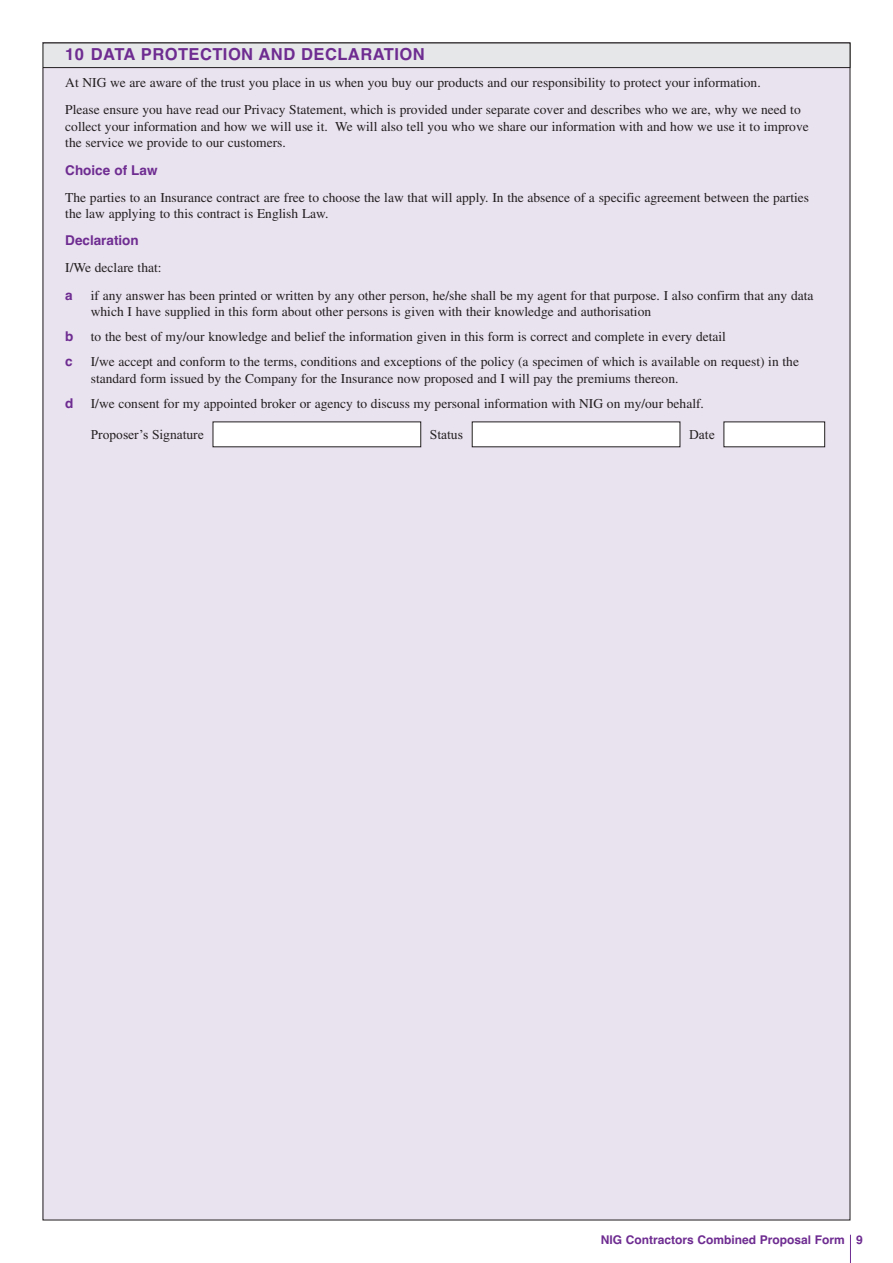
<style>
.page{position:relative;width:893px;height:1263px;background:#fff}
.page>*{position:absolute;margin:0;border:0;box-sizing:border-box;transform-origin:0 0}
.t1{font:700 16.5px "Helvetica";letter-spacing:.03em;color:#6e2c91}
.t2{font:13.5px/16.5px "Times";color:#231f20}
.t3{font:13.5px "Times New Roman";color:#231f20}
.t4{font:700 13.5px "Helvetica";color:#6e2c91}
.t5{font:700 12px "Helvetica";color:#6e2c91}
</style>
<div class="page">
<div style="left:43px;top:43px;width:807px;height:1177px;background:#e9e2ef"></div>
<div style="left:724px;top:422px;width:101px;height:25px;background:#fff"></div>
<div style="left:472px;top:422px;width:208px;height:25px;background:#fff"></div>
<div style="left:213px;top:422px;width:208px;height:25px;background:#fff"></div>
<div style="left:43px;top:43px;width:807px;height:25px;background:#e6e7e9"></div>
<div style="left:43px;top:43px;width:807px;height:25px;border:1px solid #231f20"></div>
<svg style="left:850px;top:1235px;width:1px;height:28px"></svg>
<p class="t1" style="left:65px;top:45px;width:361px">10 DATA PROTECTION AND DECLARATION</p>
<p class="t2" style="left:65px;top:71px;width:737px;line-height:27.2px">At NIG we are aware of the trust you place in us when you buy our products and our responsibility to protect your information.<br>Please ensure you have read our Privacy Statement, which is provided under separate cover and describes who we are, why we need to</p>
<p class="t2" style="left:65px;top:119px;width:745px">collect your information and how we will use it. We will also tell you who we share our information with and how we use it to improve the service we provide to our customers.</p>
<p class="t4" style="left:65px;top:162px;width:94px">Choice of Law</p>
<p class="t2" style="left:65px;top:190px;width:745px">The parties to an Insurance contract are free to choose the law that will apply. In the absence of a specific agreement between the parties the law applying to this contract is English Law.</p>
<p class="t4" style="left:65px;top:233px;width:75px">Declaration</p>
<p class="t2" style="left:65px;top:261px;width:98px">I/We declare that:</p>
<p class="t4" style="left:65px;top:287px;width:9px">a</p>
<p class="t2" style="left:91px;top:288px;width:724px">if any answer has been printed or written by any other person, he/she shall be my agent for that purpose. I also confirm that any data which I have supplied in this form about other persons is given with their knowledge and authorisation</p>
<p class="t4" style="left:65px;top:328px;width:10px">b</p>
<p class="t2" style="left:91px;top:330px;width:637px">to the best of my/our knowledge and belief the information given in this form is correct and complete in every detail</p>
<p class="t4" style="left:65px;top:353px;width:9px">c</p>
<p class="t2" style="left:91px;top:355px;width:710px">I/we accept and conform to the terms, conditions and exceptions of the policy (a specimen of which is available on request) in the standard form issued by the Company for the Insurance now proposed and I will pay the premiums thereon.</p>
<p class="t4" style="left:65px;top:395px;width:10px">d</p>
<p class="t2" style="left:91px;top:396px;width:615px">I/we consent for my appointed broker or agency to discuss my personal information with NIG on my/our behalf.</p>
<p class="t3" style="left:91px;top:426px;width:114px">Proposer’s Signature</p>
<p class="t3" style="left:430px;top:426px;width:35px">Status</p>
<p class="t3" style="left:689px;top:426px;width:27px">Date</p>
<p class="t5" style="left:601px;top:1232px;width:264px">NIG Contractors Combined Proposal Form 9</p>
</div>
